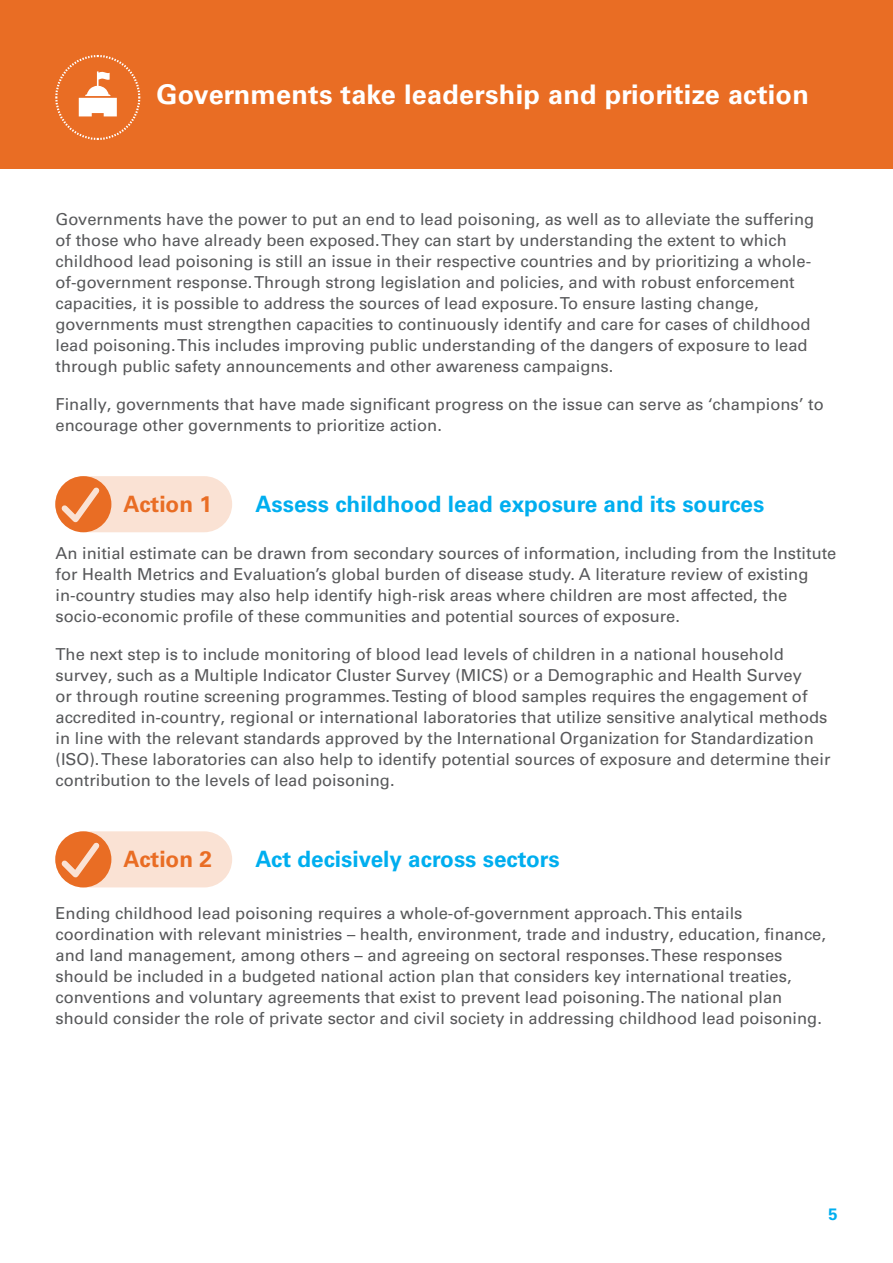
<style>
.page{position:relative;width:893px;height:1263px;background:#fff}
.page>*{position:absolute;margin:0;border:0;box-sizing:border-box;transform-origin:0 0}
.t1{font:700 27px "Univers LT Pro 65";letter-spacing:.01em;color:#fff}
.t2{font:700 22.5px "Univers LT Pro 65";color:#00aeef}
.t3{font:700 22.5px "Univers LT Pro 65";color:#e96d24}
.t4{font:16.5px/21px "Univers LT Pro 55 Roman";color:#57585a}
.t5{font:700 16.5px "Univers LT Std";color:#00aeef}
</style>
<div class="page">
<div style="left:0;top:0;width:893px;height:169px;background:#e96d24"></div>
<svg style="left:55px;top:476px;width:177px;height:56px;fill:#fae2d4"></svg>
<svg style="left:55px;top:55px;width:86px;height:85px"></svg>
<svg style="left:55px;top:831px;width:177px;height:56px;fill:#fae2d4"></svg>
<h1 class="t1" style="left:156px;top:78px;width:654px">Governments take leadership and prioritize action</h1>
<p class="t4" style="left:56px;top:209px;width:760px">Governments have the power to put an end to lead poisoning, as well as to alleviate the suffering of those who have already been exposed. They can start by understanding the extent to which childhood lead poisoning is still an issue in their respective countries and by prioritizing a whole&shy;of-government response. Through strong legislation and policies, and with robust enforcement capacities, it is possible to address the sources of lead exposure. To ensure lasting change, governments must strengthen capacities to continuously identify and care for cases of childhood lead poisoning. This includes improving public understanding of the dangers of exposure to lead through public safety announcements and other awareness campaigns.</p>
<p class="t4" style="left:56px;top:394px;width:770px">Finally, governments that have made significant progress on the issue can serve as ‘champions’ to encourage other governments to prioritize action.</p>
<h2 class="t3" style="left:124px;top:491px;width:90px">Action 1</h2>
<h2 class="t2" style="left:255px;top:491px;width:510px">Assess childhood lead exposure and its sources</h2>
<p class="t4" style="left:56px;top:543px;width:782px">An initial estimate can be drawn from secondary sources of information, including from the Institute for Health Metrics and Evaluation’s global burden of disease study. A literature review of existing in-country studies may also help identify high-risk areas where children are most affected, the socio-economic profile of these communities and potential sources of exposure.</p>
<p class="t4" style="left:56px;top:644px;width:776px">The next step is to include monitoring of blood lead levels of children in a national household survey, such as a Multiple Indicator Cluster Survey (MICS) or a Demographic and Health Survey<br>or through routine screening programmes. Testing of blood samples requires the engagement of accredited in-country, regional or international laboratories that utilize sensitive analytical methods in line with the relevant standards approved by the International Organization for Standardization (ISO). These laboratories can also help to identify potential sources of exposure and determine their contribution to the levels of lead poisoning.</p>
<h2 class="t3" style="left:124px;top:846px;width:90px">Action 2</h2>
<h2 class="t2" style="left:255px;top:846px;width:306px">Act decisively across sectors</h2>
<p class="t4" style="left:56px;top:902px;width:772px">Ending childhood lead poisoning requires a whole-of-government approach. This entails coordination with relevant ministries – health, environment, trade and industry, education, finance, and land management, among others – and agreeing on sectoral responses. These responses should be included in a budgeted national action plan that considers key international treaties, conventions and voluntary agreements that exist to prevent lead poisoning. The national plan should consider the role of private sector and civil society in addressing childhood lead poisoning.</p>
<p class="t5" style="left:828px;top:1204px;width:11px">5</p>
</div>
